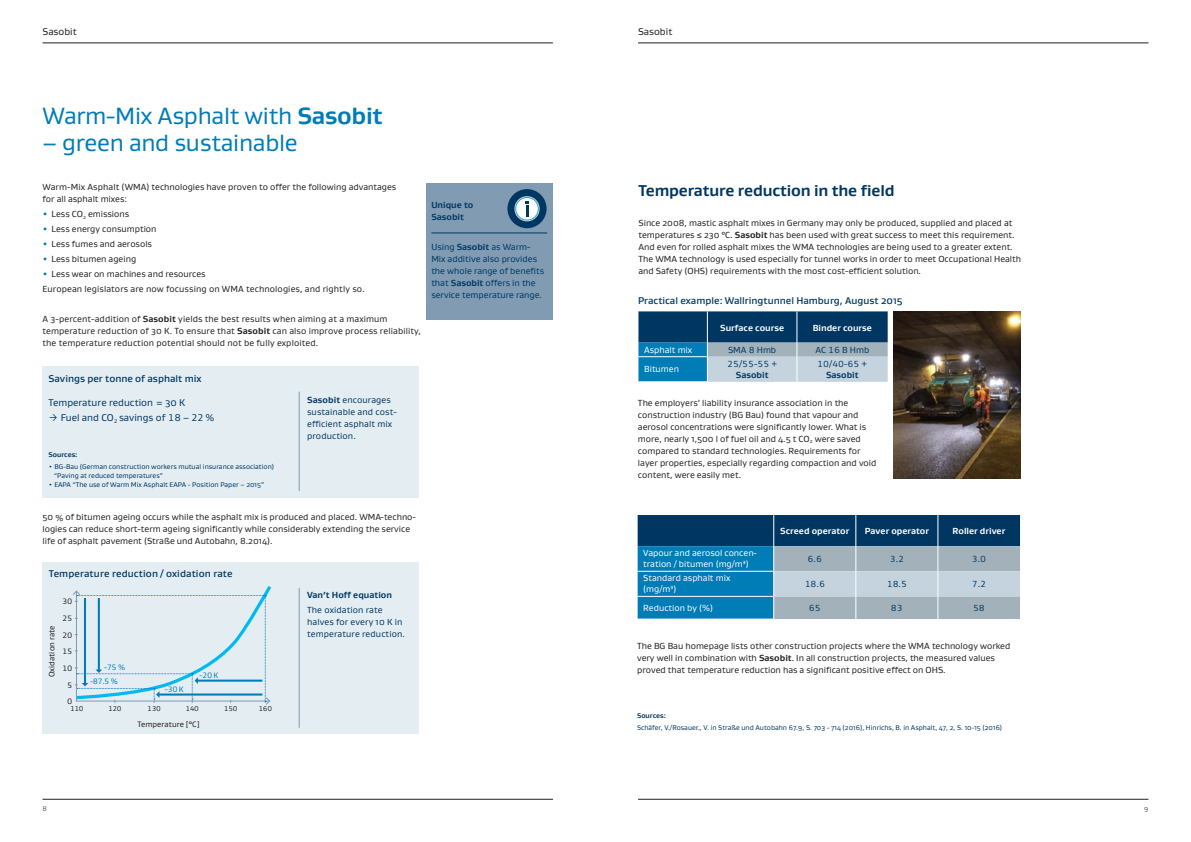
<style>
.page{position:relative;width:1191px;height:842px;background:#fff}
.page>*{position:absolute;margin:0;border:0;box-sizing:border-box;transform-origin:0 0}
.t1{font:24px "Gustan";letter-spacing:-.01em;color:#007cb6}
.t2{font:700 16px "Gustan";letter-spacing:-.01em;color:#003762}
.t3{font:500 10px "Gustan";color:#003762}
.t4{font:10px "Gustan";color:#003762}
.t5{font:10px "Gustan";color:#231f20}
.t6{font:9px/12px "Gustan";color:#231f20}
.t7{font:9px/12px "Gustan";color:#003762}
.t8{font:9px/11px "Gustan";color:#fff}
.t9{font:700 9px "Gustan";color:#fff}
.t10{font:700 9px/12px "Gustan";color:#003762}
.t11{font:8px/16.6px "Gustan";color:#231f20;text-align:right}
.t12{font:8px "Gustan";color:#007cb6}
.t13{font:7.2px "Gustan";letter-spacing:-.05em;color:#231f20}
.t14{font:7px/9px "Gustan";color:#003762}
.t15{font:700 7px "Gustan";color:#003762}
.t16{font:300 7px "Gustan";color:#231f20}
.s1{font-weight:700}
.s2{font-weight:700;color:#007cb6}
</style>
<div class="page">
<hr style="left:43px;top:43px;width:510px;height:1px;background:#231f20">
<hr style="left:638px;top:43px;width:510px;height:1px;background:#231f20">
<hr style="left:43px;top:799px;width:510px;height:1px;background:#231f20">
<hr style="left:638px;top:799px;width:510px;height:1px;background:#231f20">
<div style="left:43px;top:562px;width:376px;height:171px;background:#e4edf2"></div>
<svg style="left:72px;top:586px;width:200px;height:119px"></svg>
<hr style="left:299px;top:588px;width:1px;height:140px;background:#809bb2">
<div style="left:426px;top:183px;width:127px;height:137px;background:#809bb2"></div>
<hr style="left:431px;top:233px;width:116px;height:1px;background:#003762">
<div style="left:507px;top:189px;width:39px;height:39px;background:#003762;border-radius:50%"></div>
<svg style="left:514px;top:196px;width:25px;height:25px"></svg>
<div style="left:43px;top:366px;width:376px;height:131px;background:#e4edf2"></div>
<hr style="left:299px;top:392px;width:1px;height:99px;background:#809bb2">
<svg style="left:638px;top:311px;width:249px;height:71px;background:#4f7f9d"></svg>
<hr style="left:638px;top:356px;width:69px;height:1px;background:#fff">
<svg style="left:637px;top:515px;width:383px;height:104px;background:#5186a5"></svg>
<hr style="left:637px;top:571px;width:136px;height:1px;background:#fff">
<hr style="left:637px;top:596px;width:136px;height:1px;background:#fff">
<img style="left:893px;top:311px;width:127px;height:167px">
<p class="t5" style="left:43px;top:25px;width:36px">Sasobit</p>
<h1 class="t1" style="left:43px;top:100px;width:342px">Warm-Mix Asphalt with <span class="s1">Sasobit</span></h1>
<h1 class="t1" style="left:43px;top:127px;width:257px">– green and sustainable</h1>
<p class="t6" style="left:43px;top:180px;width:355px">Warm-Mix Asphalt (WMA) technologies have proven to offer the following advantages for all asphalt mixes:</p>
<p class="t6" style="left:43px;top:207px;width:88px"><span class="s2">•</span> Less CO<sub>2</sub> emissions</p>
<p class="t6" style="left:43px;top:222px;width:115px"><span class="s2">•</span> Less energy consumption</p>
<p class="t6" style="left:43px;top:237px;width:111px"><span class="s2">•</span> Less fumes and aerosols</p>
<p class="t6" style="left:43px;top:252px;width:95px"><span class="s2">•</span> Less bitumen ageing</p>
<p class="t6" style="left:43px;top:266px;width:324px;line-height:15px"><span class="s2">•</span> Less wear on machines and resources<br>European legislators are now focussing on WMA technologies, and rightly so.</p>
<p class="t6" style="left:43px;top:312px;width:380px">A 3-percent-addition of <span class="s1">Sasobit</span> yields the best results when aiming at a maximum temperature reduction of 30 K. To ensure that <span class="s1">Sasobit</span> can also improve process reliability, the temperature reduction potential should not be fully exploited.</p>
<p class="t3" style="left:49px;top:372px;width:154px">Savings per tonne of asphalt mix</p>
<p class="t4" style="left:49px;top:396px;width:138px">Temperature reduction = 30 K</p>
<p class="t4" style="left:49px;top:411px;width:167px">→ Fuel and CO<sub>2</sub> savings of 18 – 22 %</p>
<p class="t15" style="left:49px;top:450px;width:30px">Sources:</p>
<p class="t14" style="left:54px;top:461px;width:221px;text-indent:-6px">• BG-Bau (German construction workers mutual insurance association) “Paving at reduced temperatures”</p>
<p class="t14" style="left:49px;top:479px;width:217px">• EAPA “The use of Warm Mix Asphalt EAPA - Position Paper – 2015”</p>
<p class="t7" style="left:307px;top:393px;width:91px"><span class="s1">Sasobit</span> encourages sustainable and cost&shy;efficient asphalt mix production.</p>
<p class="t6" style="left:43px;top:510px;width:375px">50 % of bitumen ageing occurs while the asphalt mix is produced and placed. WMA-techno&shy;logies can reduce short-term ageing significantly while considerably extending the service life of asphalt pavement (Straße und Autobahn, 8.2014).</p>
<p class="t3" style="left:49px;top:567px;width:185px">Temperature reduction / oxidation rate</p>
<p class="t11" style="left:43px;top:677px;width:53px;rotate:-90deg">Oxidation rate</p>
<p class="t11" style="left:62px;top:593px;width:12px">30<br>25<br>20<br>15<br>10<br>5<br>0</p>
<p class="t12" style="left:104px;top:662px;width:23px">-75 %</p>
<p class="t12" style="left:200px;top:669px;width:20px">-20 K</p>
<p class="t12" style="left:90px;top:676px;width:29px">-87.5 %</p>
<p class="t12" style="left:165px;top:684px;width:20px">-30 K</p>
<p class="t13" style="left:70px;top:704px;width:15px">110</p>
<p class="t13" style="left:108px;top:704px;width:15px">120</p>
<p class="t13" style="left:147px;top:704px;width:15px">130</p>
<p class="t13" style="left:185px;top:704px;width:15px">140</p>
<p class="t13" style="left:258px;top:704px;width:15px">160</p>
<p class="t13" style="left:224px;top:704px;width:15px">150</p>
<p class="t11" style="left:137px;top:715px;width:64px">Temperature [°C]</p>
<p class="t10" style="left:307px;top:588px;width:86px">Van’t Hoff equation</p>
<p class="t7" style="left:307px;top:603px;width:99px">The oxidation rate halves for every 10 K in temperature reduction.</p>
<p class="t10" style="left:431px;top:198px;width:44px">Unique to<br>Sasobit</p>
<p class="t7" style="left:431px;top:240px;width:114px">Using <span class="s1">Sasobit</span> as Warm-<br>Mix additive also provides the whole range of benefits that <span class="s1">Sasobit</span> offers in the service temperature range.</p>
<p class="t5" style="left:638px;top:25px;width:36px">Sasobit</p>
<h2 class="t2" style="left:638px;top:179px;width:258px">Temperature reduction in the field</h2>
<p class="t6" style="left:638px;top:216px;width:384px">Since 2008, mastic asphalt mixes in Germany may only be produced, supplied and placed at temperatures ≤ 230 °C. <span class="s1">Sasobit</span> has been used with great success to meet this requirement.<br>And even for rolled asphalt mixes the WMA technologies are being used to a greater extent.<br>The WMA technology is used especially for tunnel works in order to meet Occupational Health and Safety (OHS) requirements with the most cost-efficient solution.</p>
<p class="t3" style="left:638px;top:294px;width:266px">Practical example: Wallringtunnel Hamburg, August 2015</p>
<p class="t9" style="left:720px;top:322px;width:65px">Surface course</p>
<p class="t9" style="left:812px;top:322px;width:61px">Binder course</p>
<p class="t8" style="left:644px;top:344px;width:50px">Asphalt mix</p>
<p class="t7" style="left:728px;top:343px;width:50px">SMA 8 Hmb</p>
<p class="t7" style="left:815px;top:343px;width:55px">AC 16 B Hmb</p>
<p class="t8" style="left:644px;top:363px;width:36px">Bitumen</p>
<p class="t7" style="left:727px;top:357px;width:52px">25/55-55 +</p>
<p class="t10" style="left:736px;top:368px;width:34px">Sasobit</p>
<p class="t7" style="left:817px;top:357px;width:52px">10/40-65 +</p>
<p class="t10" style="left:826px;top:368px;width:34px">Sasobit</p>
<p class="t6" style="left:638px;top:396px;width:240px">The employers’ liability insurance association in the construction industry (BG Bau) found that vapour and aerosol concentrations were significantly lower. What is more, nearly 1,500 l of fuel oil and 4.5 t CO<sub>2</sub> were saved compared to standard technologies. Requirements for layer properties, especially regarding compaction and void content, were easily met.</p>
<p class="t9" style="left:780px;top:525px;width:71px">Screed operator</p>
<p class="t9" style="left:864px;top:525px;width:66px">Paver operator</p>
<p class="t9" style="left:952px;top:525px;width:54px">Roller driver</p>
<p class="t8" style="left:643px;top:547px;width:115px">Vapour and aerosol concen&shy;tration / bitumen (mg/m³)</p>
<p class="t7" style="left:807px;top:552px;width:16px">6.6</p>
<p class="t7" style="left:889px;top:552px;width:16px">3.2</p>
<p class="t7" style="left:971px;top:552px;width:16px">3.0</p>
<p class="t8" style="left:643px;top:572px;width:88px">Standard asphalt mix (mg/m³)</p>
<p class="t7" style="left:804px;top:577px;width:22px">18.6</p>
<p class="t7" style="left:886px;top:577px;width:22px">18.5</p>
<p class="t7" style="left:971px;top:577px;width:16px">7.2</p>
<p class="t8" style="left:643px;top:602px;width:71px">Reduction by (%)</p>
<p class="t7" style="left:809px;top:601px;width:13px">65</p>
<p class="t7" style="left:891px;top:601px;width:13px">83</p>
<p class="t7" style="left:973px;top:601px;width:13px">58</p>
<p class="t6" style="left:637px;top:639px;width:375px">The BG Bau homepage lists other construction projects where the WMA technology worked very well in combination with <span class="s1">Sasobit</span>. In all construction projects, the measured values proved that temperature reduction has a significant positive effect on OHS.</p>
<p class="t15" style="left:637px;top:711px;width:30px">Sources:</p>
<p class="t14" style="left:637px;top:722px;width:367px">Schäfer, V./Rosauer., V. in Straße und Autobahn 67.9, S. 703 - 714 (2016), Hinrichs, B. in Asphalt, 47, 2, S. 10-15 (2016)</p>
<p class="t16" style="left:43px;top:804px;width:6px">8</p>
<p class="t16" style="left:1144px;top:804px;width:6px">9</p>
</div>
